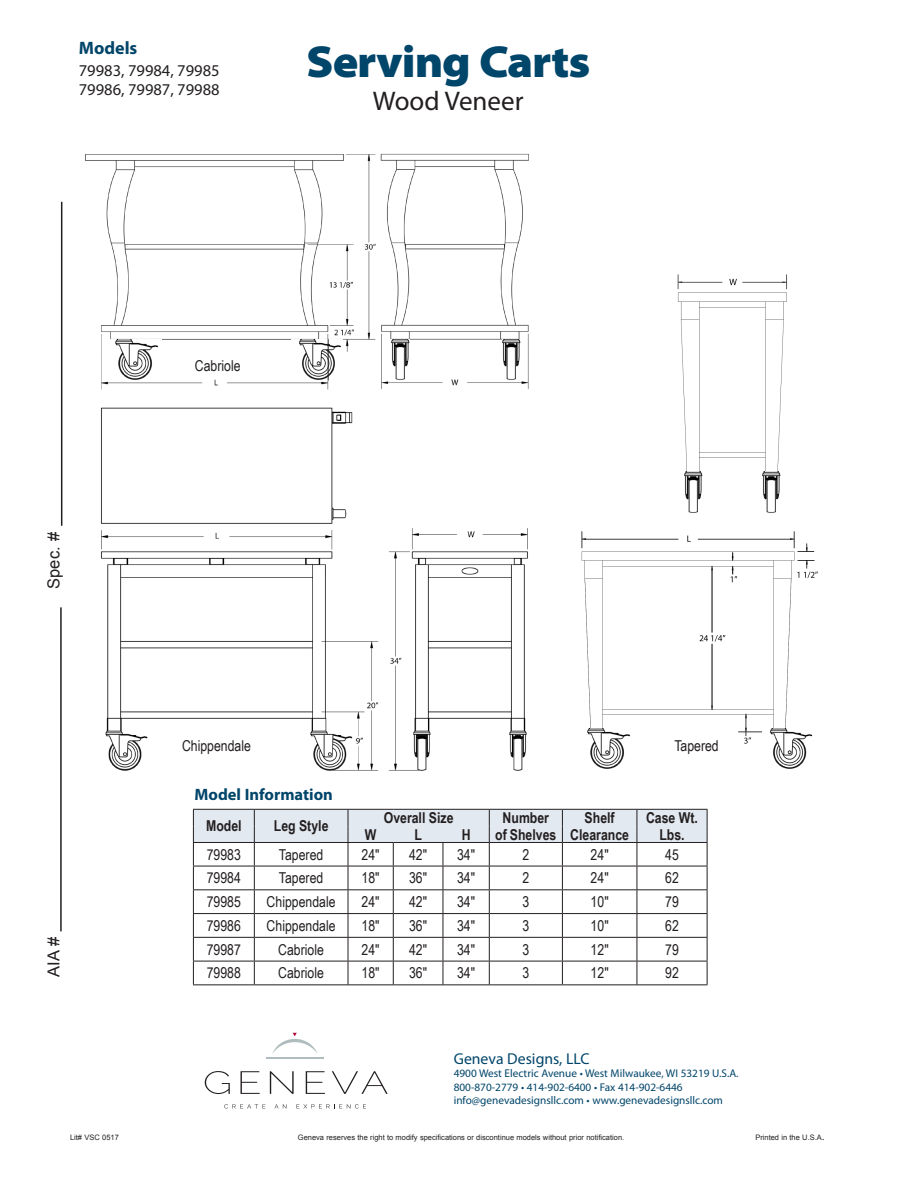
<style>
.page{position:relative;width:918px;height:1188px;background:#fff}
.page>*{position:absolute;margin:0;border:0;box-sizing:border-box;transform-origin:0 0}
.t1{font:900 semi-expanded 45px "Myriad Pro";letter-spacing:-.025em;color:#00456a}
.t2{font:27px "Myriad Pro";color:#231f20}
.t3{font:700 18px "Myriad Pro";color:#00456a}
.t4{font:16.5px "Myriad Pro";color:#231f20}
.t5{font:700 16.5px "Myriad Pro";color:#00456a}
.t6{font:16.5px "Arial";color:#231f20}
.t7{font:15.75px "Myriad Pro";color:#00456a}
.t8{font:15px "Arial Narrow";color:#231f20}
.t9{font:700 15px "Arial Narrow";color:#231f20}
.t10{font:11.25px "Myriad Pro";color:#00456a}
.t11{font:7.5px "Arial";color:#231f20}
.s1{font-size:10.5px}
</style>
<div class="page">
<hr style="left:489px;top:984px;width:73px;height:1px;background:#231f20">
<hr style="left:562px;top:984px;width:75px;height:1px;background:#231f20">
<hr style="left:637px;top:984px;width:70px;height:1px;background:#231f20">
<hr style="left:193px;top:984px;width:61px;height:1px;background:#231f20">
<hr style="left:254px;top:984px;width:94px;height:1px;background:#231f20">
<hr style="left:348px;top:984px;width:45px;height:1px;background:#231f20">
<hr style="left:393px;top:984px;width:50px;height:1px;background:#231f20">
<hr style="left:443px;top:984px;width:46px;height:1px;background:#231f20">
<svg style="left:193px;top:809px;width:515px;height:175px"></svg>
<img style="left:101px;top:407px;width:427px;height:364px">
<img style="left:85px;top:153px;width:444px;height:237px">
<img style="left:108px;top:340px;width:53px;height:40px">
<img style="left:292px;top:340px;width:50px;height:40px">
<img style="left:503px;top:339px;width:18px;height:42px">
<img style="left:391px;top:339px;width:19px;height:42px">
<img style="left:581px;top:531px;width:237px;height:213px">
<img style="left:581px;top:729px;width:52px;height:40px">
<img style="left:763px;top:729px;width:53px;height:40px">
<img style="left:677px;top:274px;width:110px;height:203px">
<img style="left:762px;top:472px;width:19px;height:41px">
<img style="left:685px;top:472px;width:18px;height:41px">
<hr style="left:328px;top:339px;width:1px;height:42px;background:#231f20">
<hr style="left:60px;top:607px;width:2px;height:324px;background:#231f20">
<hr style="left:61px;top:202px;width:1px;height:324px;background:#231f20">
<hr style="left:266px;top:1057px;width:58px;height:1px;background:#b0bdbf">
<svg style="left:205px;top:1071px;width:25px;height:23px"></svg>
<svg style="left:241px;top:1071px;width:19px;height:23px"></svg>
<svg style="left:270px;top:1071px;width:24px;height:23px"></svg>
<svg style="left:306px;top:1071px;width:19px;height:23px"></svg>
<svg style="left:332px;top:1071px;width:56px;height:23px"></svg>
<svg style="left:224px;top:1104px;width:41px;height:5px"></svg>
<svg style="left:275px;top:1104px;width:11px;height:4px"></svg>
<svg style="left:297px;top:1104px;width:69px;height:5px"></svg>
<svg style="left:272px;top:1033px;width:46px;height:21px"></svg>
<p class="t3" style="left:79px;top:38px;width:60px">Models</p>
<p class="t4" style="left:79px;top:61px;width:142px">79983, 79984, 79985</p>
<p class="t4" style="left:79px;top:81px;width:142px">79986, 79987, 79988</p>
<p class="t1" style="left:306px;top:36px;width:286px">Serving Carts</p>
<p class="t2" style="left:373px;top:87px;width:152px">Wood Veneer</p>
<p class="t8" style="left:195px;top:354px;width:47px">Cabriole</p>
<p class="t6" style="left:43px;top:589px;width:58px;rotate:-90deg">Spec. #</p>
<p class="t6" style="left:43px;top:977px;width:41px;rotate:-90deg">AIA #</p>
<p class="t8" style="left:182px;top:735px;width:71px">Chippendale</p>
<p class="t8" style="left:674px;top:735px;width:46px">Tapered</p>
<p class="t5" style="left:195px;top:785px;width:140px">Model Information</p>
<p class="t9" style="left:206px;top:815px;width:37px">Model</p>
<p class="t9" style="left:274px;top:815px;width:56px">Leg Style</p>
<p class="t9" style="left:384px;top:807px;width:71px">Overall Size</p>
<p class="t9" style="left:503px;top:807px;width:48px">Number</p>
<p class="t9" style="left:585px;top:807px;width:32px">Shelf</p>
<p class="t9" style="left:646px;top:807px;width:53px">Case Wt.</p>
<p class="t9" style="left:365px;top:823px;width:13px">W</p>
<p class="t9" style="left:414px;top:823px;width:9px">L</p>
<p class="t9" style="left:462px;top:823px;width:10px">H</p>
<p class="t9" style="left:495px;top:823px;width:63px">of Shelves</p>
<p class="t9" style="left:570px;top:823px;width:60px">Clearance</p>
<p class="t9" style="left:659px;top:823px;width:27px">Lbs.</p>
<p class="t8" style="left:207px;top:843px;width:36px">79983</p>
<p class="t8" style="left:279px;top:843px;width:46px">Tapered</p>
<p class="t8" style="left:362px;top:843px;width:20px">24"</p>
<p class="t8" style="left:409px;top:843px;width:20px">42"</p>
<p class="t8" style="left:457px;top:843px;width:20px">34"</p>
<p class="t8" style="left:522px;top:843px;width:8px">2</p>
<p class="t8" style="left:591px;top:843px;width:20px">24"</p>
<p class="t8" style="left:665px;top:843px;width:15px">45</p>
<p class="t8" style="left:207px;top:867px;width:36px">79984</p>
<p class="t8" style="left:279px;top:867px;width:46px">Tapered</p>
<p class="t8" style="left:362px;top:867px;width:20px">18"</p>
<p class="t8" style="left:409px;top:867px;width:20px">36"</p>
<p class="t8" style="left:457px;top:867px;width:20px">34"</p>
<p class="t8" style="left:522px;top:867px;width:8px">2</p>
<p class="t8" style="left:591px;top:867px;width:20px">24"</p>
<p class="t8" style="left:665px;top:867px;width:15px">62</p>
<p class="t8" style="left:207px;top:891px;width:36px">79985</p>
<p class="t8" style="left:267px;top:891px;width:71px">Chippendale</p>
<p class="t8" style="left:362px;top:891px;width:20px">24"</p>
<p class="t8" style="left:409px;top:891px;width:20px">42"</p>
<p class="t8" style="left:457px;top:891px;width:20px">34"</p>
<p class="t8" style="left:522px;top:891px;width:8px">3</p>
<p class="t8" style="left:591px;top:891px;width:20px">10"</p>
<p class="t8" style="left:665px;top:891px;width:15px">79</p>
<p class="t8" style="left:207px;top:915px;width:36px">79986</p>
<p class="t8" style="left:267px;top:915px;width:71px">Chippendale</p>
<p class="t8" style="left:362px;top:915px;width:20px">18"</p>
<p class="t8" style="left:409px;top:915px;width:20px">36"</p>
<p class="t8" style="left:457px;top:915px;width:20px">34"</p>
<p class="t8" style="left:522px;top:915px;width:8px">3</p>
<p class="t8" style="left:591px;top:915px;width:20px">10"</p>
<p class="t8" style="left:665px;top:915px;width:15px">62</p>
<p class="t8" style="left:207px;top:938px;width:36px">79987</p>
<p class="t8" style="left:278px;top:938px;width:47px">Cabriole</p>
<p class="t8" style="left:362px;top:938px;width:20px">24"</p>
<p class="t8" style="left:409px;top:938px;width:20px">42"</p>
<p class="t8" style="left:457px;top:938px;width:20px">34"</p>
<p class="t8" style="left:522px;top:938px;width:8px">3</p>
<p class="t8" style="left:591px;top:938px;width:20px">12"</p>
<p class="t8" style="left:665px;top:938px;width:15px">79</p>
<p class="t8" style="left:207px;top:962px;width:36px">79988</p>
<p class="t8" style="left:278px;top:962px;width:47px">Cabriole</p>
<p class="t8" style="left:362px;top:962px;width:20px">18"</p>
<p class="t8" style="left:409px;top:962px;width:20px">36"</p>
<p class="t8" style="left:457px;top:962px;width:20px">34"</p>
<p class="t8" style="left:522px;top:962px;width:8px">3</p>
<p class="t8" style="left:591px;top:962px;width:20px">12"</p>
<p class="t8" style="left:665px;top:962px;width:15px">92</p>
<p class="t7" style="left:454px;top:1050px;width:137px">Geneva Designs, LLC</p>
<p class="t10" style="left:454px;top:1067px;width:286px">4900 West Electric Avenue • West Milwaukee, WI 53219 U.S.A.</p>
<p class="t10" style="left:454px;top:1081px;width:230px">800-870-2779 • 414-902-6400 • Fax 414-902-6446</p>
<p class="t10" style="left:454px;top:1094px;width:271px">info@genevadesignsllc.com • www.genevadesignsllc.com</p>
<p class="t11" style="left:70px;top:1132px;width:50px">Lit# VSC 0517</p>
<p class="t11" style="left:298px;top:1132px;width:328px">Geneva reserves the right to modify specifications or discontinue models without prior notification.</p>
<p class="t11" style="left:755px;top:1132px;width:71px">Printed in the U.S.A<span class="s1">.</span></p>
</div>
